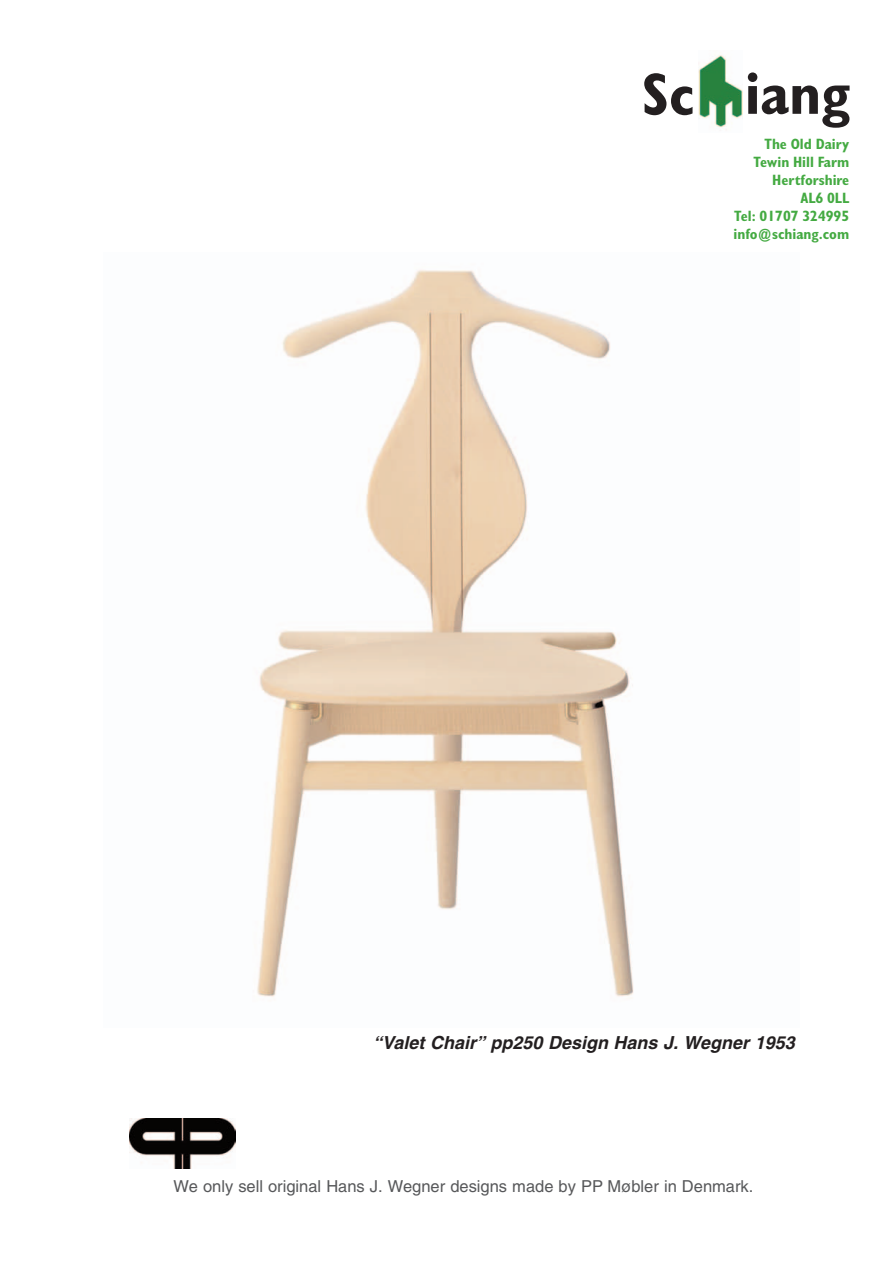
<style>
.page{position:relative;width:893px;height:1263px;background:#fff}
.page>*{position:absolute;margin:0;border:0;box-sizing:border-box;transform-origin:0 0}
.t1{font:700 condensed 60px "Gill Sans";color:#231f20}
.t2{font:italic 700 18px "Helvetica";color:#231f20}
.t3{font:16.5px "Helvetica";color:#57585a}
.t4{font:700 condensed 15px/18px "Gill Sans";color:#44aa42;text-align:right}
</style>
<div class="page">
<img style="left:257px;top:270px;width:377px;height:727px">
<img style="left:698px;top:55px;width:45px;height:73px">
<img style="left:129px;top:1118px;width:106px;height:50px">
<h1 class="t1" style="left:642px;top:58px;width:209px">Sc iang</h1>
<p class="t4" style="left:733px;top:135px;width:117px">The Old Dairy<br>Tewin Hill Farm<br>Hertforshire<br>AL6 0LL<br>Tel: 01707 324995 info@schiang.com</p>
<p class="t2" style="left:373px;top:1035px;width:423px">“Valet Chair” pp250 Design Hans J. Wegner 1953</p>
<p class="t3" style="left:174px;top:1180px;width:581px">We only sell original Hans J. Wegner designs made by PP Møbler in Denmark.</p>
</div>
